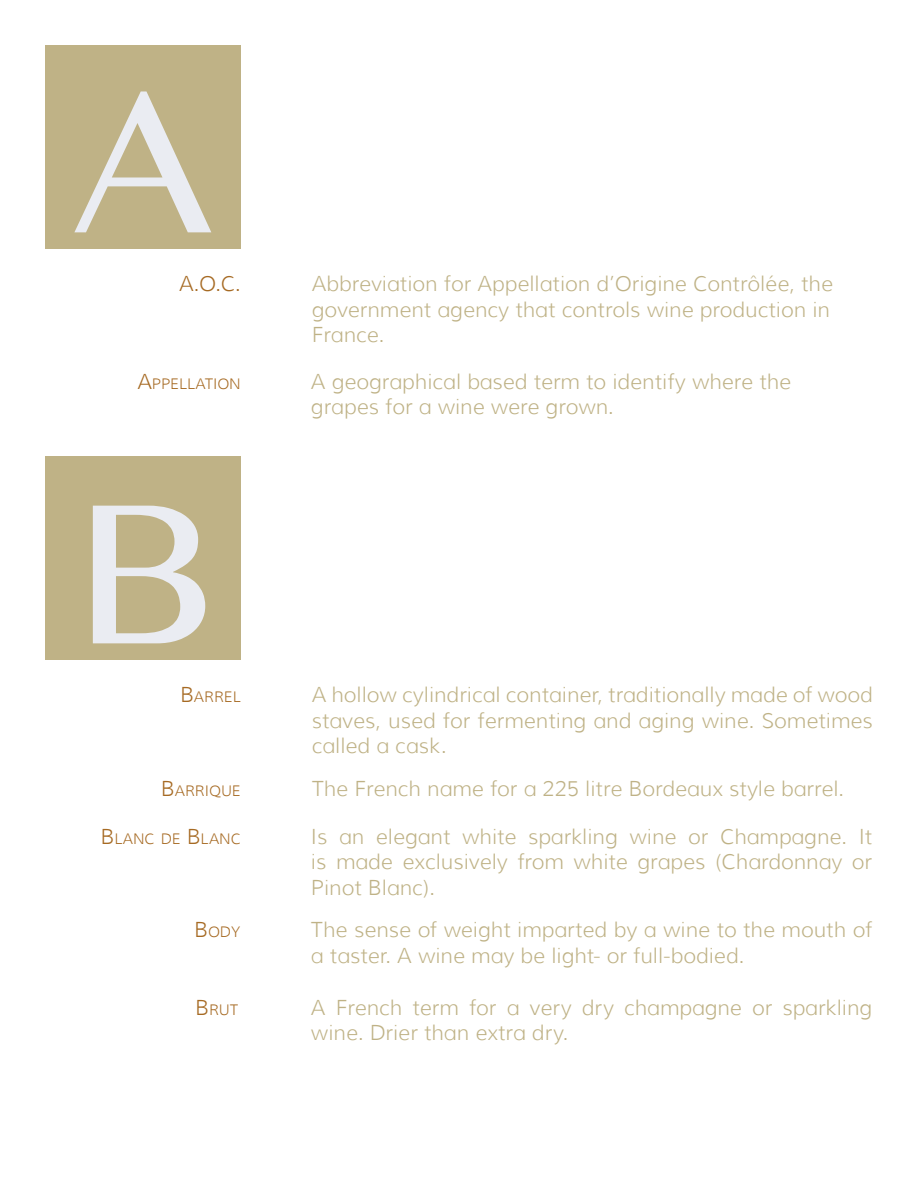
<style>
.page{position:relative;width:918px;height:1188px;background:#fff}
.page>*{position:absolute;margin:0;border:0;box-sizing:border-box;transform-origin:0 0}
.t1{font:202.5px "Bangla MN";color:#eaecf2}
.Paragraph{font:300 21px/25.2px "Muli";color:#bfb286}
.Definition_Style{font:300 21px "Muli";color:#a66a23}
.Definition_Style-2{font:300 14.7px "Muli";color:#a66a23}
.s1{font-size:21px}
</style>
<div class="page">
<div style="left:45px;top:45px;width:196px;height:204px;background:#bfb286"></div>
<div style="left:45px;top:456px;width:196px;height:204px;background:#bfb286"></div>
<p class="t1" style="left:74px;top:30px;width:139px">A</p>
<p class="Definition_Style" style="left:179px;top:271px;width:63px">A.O.C.</p>
<p class="Definition_Style-2" style="left:137px;top:375px;width:105px"><span class="s1">A</span>PPELLATION</p>
<p class="t1" style="left:76px;top:441px;width:136px">B</p>
<p class="Paragraph" style="left:312px;top:272px;width:523px">Abbreviation for Appellation d’Origine Contrôlée, the government agency that controls wine production in<br>France.</p>
<p class="Paragraph" style="left:311px;top:369px;width:482px">A geographical based term to identify where the grapes for a wine were grown.</p>
<p class="Definition_Style-2" style="left:180px;top:688px;width:62px"><span class="s1">B</span>ARREL</p>
<p class="Paragraph" style="left:312px;top:683px;width:563px;text-align:justify">A hollow cylindrical container, traditionally made of wood staves, used for fermenting and aging wine. Sometimes called a cask.</p>
<p class="Definition_Style-2" style="left:161px;top:781px;width:81px"><span class="s1">B</span>ARRIQUE</p>
<p class="Paragraph" style="left:312px;top:776px;width:534px">The French name for a 225 litre Bordeaux style barrel.</p>
<p class="Definition_Style-2" style="left:101px;top:830px;width:140px"><span class="s1">B</span>LANC DE <span class="s1">B</span>LANC</p>
<p class="Paragraph" style="left:311px;top:824px;width:563px;text-align:justify">Is an elegant white sparkling wine or Champagne. It is made exclusively from white grapes (Chardonnay or Pinot Blanc).</p>
<p class="Definition_Style-2" style="left:194px;top:923px;width:47px"><span class="s1">B</span>ODY</p>
<p class="Paragraph" style="left:311px;top:917px;width:563px">The sense of weight imparted by a wine to the mouth of a taster. A wine may be light- or full-bodied.</p>
<p class="Definition_Style-2" style="left:195px;top:1001px;width:45px"><span class="s1">B</span>RUT</p>
<p class="Paragraph" style="left:311px;top:995px;width:563px">A French term for a very dry champagne or sparkling wine. Drier than extra dry.</p>
</div>
